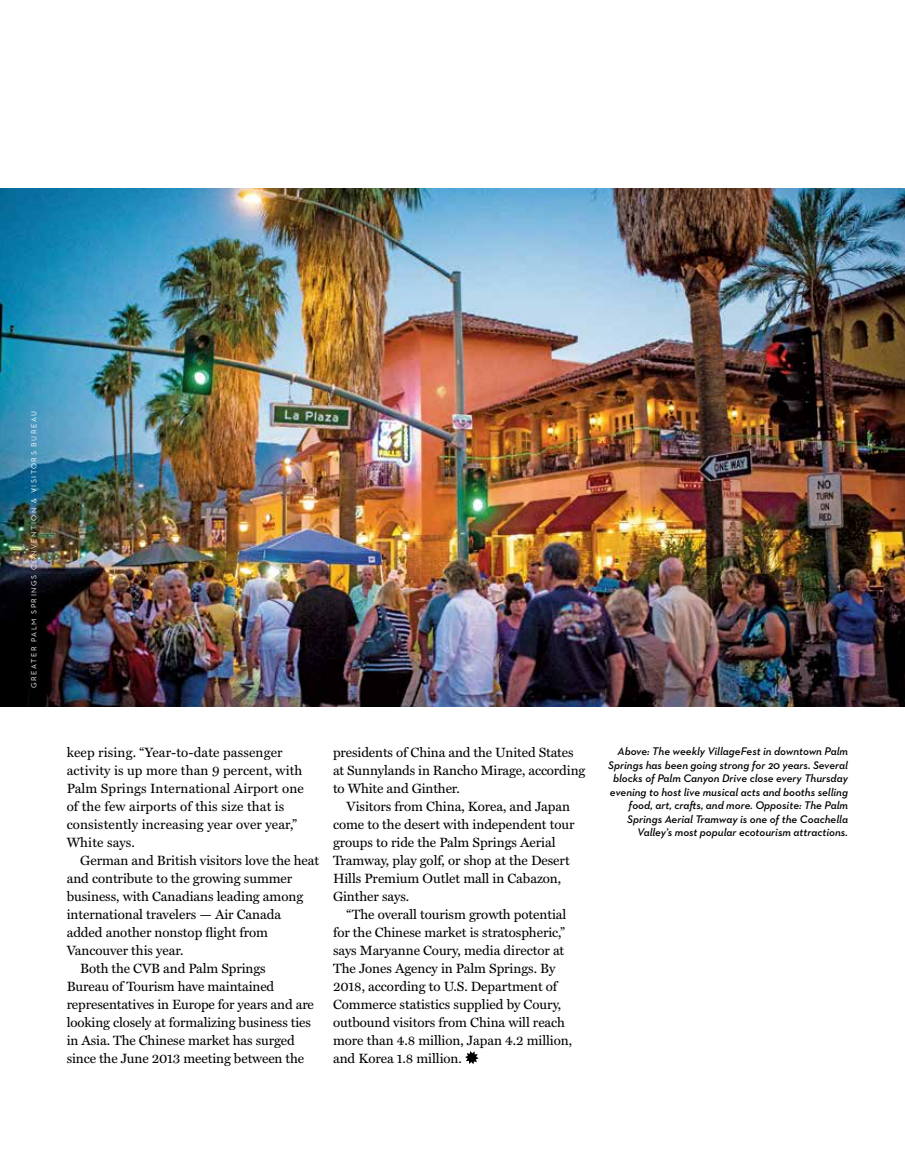
<style>
.page{position:relative;width:905px;height:1161px;background:#fff}
.page>*{position:absolute;margin:0;border:0;box-sizing:border-box;transform-origin:0 0}
.t1{font:13.5px/18px "Miller Text";letter-spacing:-.005em;color:#000}
.t2{font:italic 600 11.25px/13.5px "Neutraface 2 Text";color:#000;text-align:right}
.t3{font:7.5px "Neutraface 2 Text";letter-spacing:.2em;color:#fff}
</style>
<div class="page">
<img style="left:0;top:189px;width:904px;height:518px">
<svg style="left:465px;top:1051px;width:13px;height:13px"></svg>
<p class="t3" style="left:29px;top:688px;width:278px;rotate:-90deg">GREATER PALM SPRINGS CONVENTION &amp; VISITORS BUREAU</p>
<p class="t1" style="left:67px;top:744px;width:239px">keep rising. “Year-to-date passenger activity is up more than 9 percent, with Palm Springs International Airport one of the few airports of this size that is consistently increasing year over year,” White says.</p>
<p class="t1" style="left:80px;top:852px;width:240px">German and British visitors love the heat</p>
<p class="t1" style="left:67px;top:870px;width:227px">and contribute to the growing summer</p>
<p class="t1" style="left:67px;top:888px;width:238px">business, with Canadians leading among</p>
<p class="t1" style="left:67px;top:906px;width:216px">international travelers — Air Canada</p>
<p class="t1" style="left:67px;top:924px;width:203px">added another nonstop flight from</p>
<p class="t1" style="left:67px;top:942px;width:118px">Vancouver this year.</p>
<p class="t1" style="left:80px;top:960px;width:187px">Both the CVB and Palm Springs</p>
<p class="t1" style="left:67px;top:977px;width:209px">Bureau of Tourism have maintained</p>
<p class="t1" style="left:67px;top:995px;width:249px">representatives in Europe for years and are</p>
<p class="t1" style="left:67px;top:1013px;width:246px">looking closely at formalizing business ties</p>
<p class="t1" style="left:67px;top:1031px;width:229px">in Asia. The Chinese market has surged</p>
<p class="t1" style="left:67px;top:1049px;width:239px">since the June 2013 meeting between the</p>
<p class="t1" style="left:333px;top:743px;width:254px">presidents of China and the United States at Sunnylands in Rancho Mirage, according to White and Ginther.</p>
<p class="t1" style="left:333px;top:797px;width:243px;text-indent:14px">Visitors from China, Korea, and Japan come to the desert with independent tour groups to ride the Palm Springs Aerial Tramway, play golf, or shop at the Desert Hills Premium Outlet mall in Cabazon, Ginther says.</p>
<p class="t1" style="left:333px;top:905px;width:240px;text-indent:14px">“The overall tourism growth potential for the Chinese market is stratospheric,” says Maryanne Coury, media director at The Jones Agency in Palm Springs. By 2018, according to U.S. Department of Commerce statistics supplied by Coury, outbound visitors from China will reach more than 4.8 million, Japan 4.2 million, and Korea 1.8 million.</p>
<p class="t2" style="left:608px;top:745px;width:241px">Above: The weekly VillageFest in downtown Palm Springs has been going strong for 20 years. Several blocks of Palm Canyon Drive close every Thursday evening to host live musical acts and booths selling food, art, crafts, and more. Opposite: The Palm Springs Aerial Tramway is one of the Coachella Valley’s most popular ecotourism attractions.</p>
</div>
